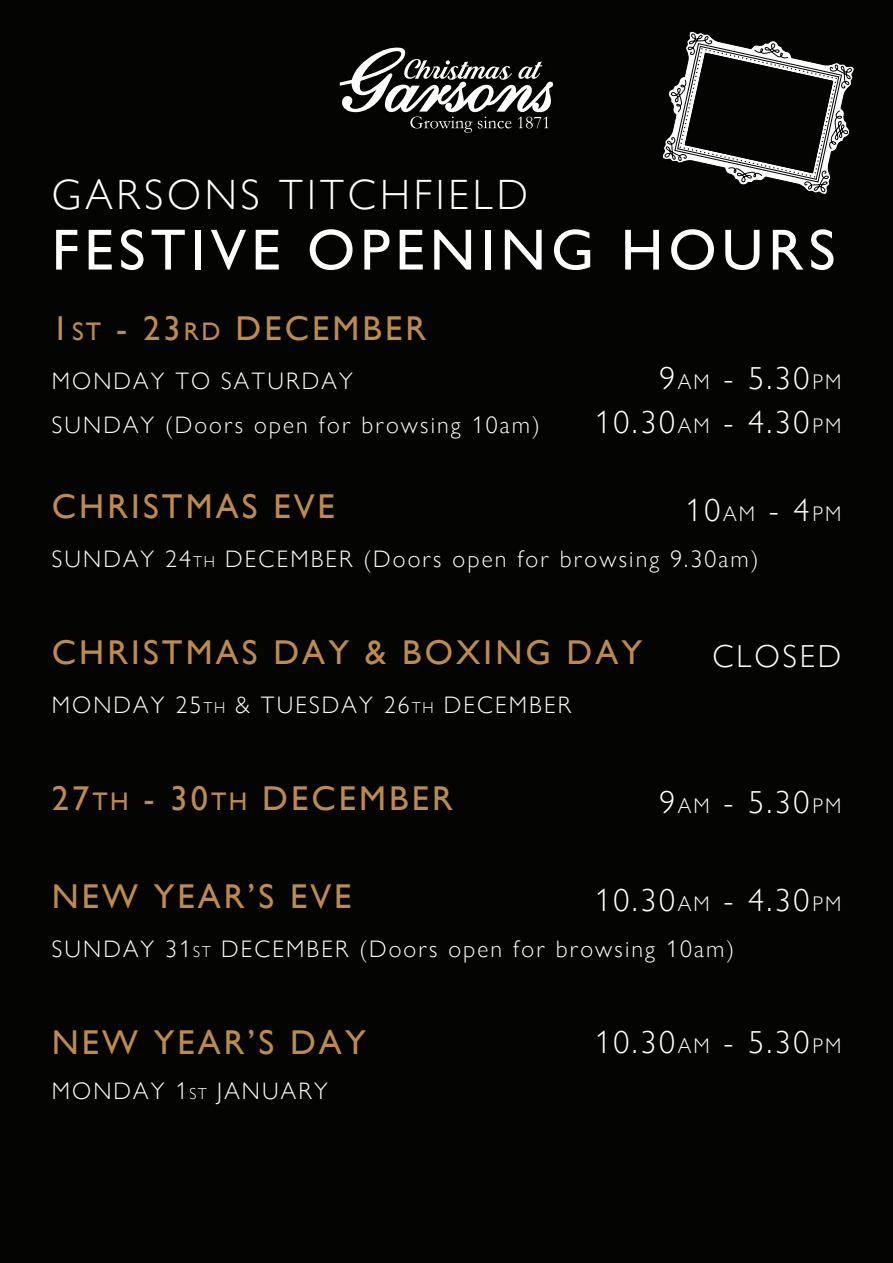
<style>
.page{position:relative;width:893px;height:1263px;background:#fff}
.page>*{position:absolute;margin:0;border:0;box-sizing:border-box;transform-origin:0 0}
.t1{font:58.2px "Gill Sans";letter-spacing:.09em;color:#fff}
.t2{font:300 42.45px "Gill Sans Nova";letter-spacing:.09em;color:#fff}
.t3{font:34.5px "Gill Sans";letter-spacing:.09em;color:#bd8a4f}
.t4{font:300 31.8px/44.5px "Gill Sans Nova";letter-spacing:.09em;color:#fff;text-align:right}
.t5{font:300 23.85px/44.5px "Gill Sans Nova";letter-spacing:.09em;color:#fff}
.s1{font-size:25.5px}
.s2{font-size:21.15px}
.s3{font-size:15.9px}
</style>
<div class="page">
<div style="left:0;top:0;width:892px;height:1263px;background:#040503"></div>
<svg style="left:662px;top:31px;width:192px;height:164px"></svg>
<svg style="left:340px;top:48px;width:213px;height:85px"></svg>
<h2 class="t2" style="left:52px;top:169px;width:478px">GARSONS TITCHFIELD</h2>
<h1 class="t1" style="left:52px;top:216px;width:785px">FESTIVE OPENING HOURS</h1>
<h3 class="t3" style="left:52px;top:308px;width:376px">1<span class="s1">ST</span> - 23<span class="s1">RD</span> DECEMBER</h3>
<p class="t5" style="left:52px;top:358px;width:489px">MONDAY TO SATURDAY<br>SUNDAY (Doors open for browsing 10am)</p>
<h3 class="t4" style="left:595px;top:355px;width:248px">9<span class="s2">AM</span> - 5.30<span class="s2">PM<br></span>10.30<span class="s2">AM</span> - 4.30<span class="s2">PM</span></h3>
<h3 class="t3" style="left:52px;top:486px;width:285px">CHRISTMAS EVE</h3>
<p class="t5" style="left:52px;top:536px;width:708px">SUNDAY 24<span class="s3">TH</span> DECEMBER (Doors open for browsing 9.30am)</p>
<h3 class="t4" style="left:686px;top:488px;width:157px">10<span class="s2">AM</span> - 4<span class="s2">PM</span></h3>
<h3 class="t3" style="left:52px;top:632px;width:592px">CHRISTMAS DAY &amp; BOXING DAY</h3>
<p class="t5" style="left:52px;top:682px;width:521px">MONDAY 25<span class="s3">TH</span> &amp; TUESDAY 26<span class="s3">TH</span> DECEMBER</p>
<h3 class="t4" style="left:712px;top:634px;width:130px">CLOSED</h3>
<h3 class="t3" style="left:52px;top:779px;width:403px">27<span class="s1">TH</span> - 30<span class="s1">TH</span> DECEMBER</h3>
<h3 class="t4" style="left:659px;top:780px;width:184px">9<span class="s2">AM</span> - 5.30<span class="s2">PM</span></h3>
<h3 class="t3" style="left:52px;top:876px;width:301px">NEW YEAR’S EVE</h3>
<p class="t5" style="left:52px;top:926px;width:684px">SUNDAY 31<span class="s3">ST</span> DECEMBER (Doors open for browsing 10am)</p>
<h3 class="t4" style="left:595px;top:877px;width:248px">10.30<span class="s2">AM</span> - 4.30<span class="s2">PM</span></h3>
<h3 class="t3" style="left:52px;top:1022px;width:316px">NEW YEAR’S DAY</h3>
<p class="t5" style="left:52px;top:1068px;width:278px">MONDAY 1<span class="s3">ST</span> JANUARY</p>
<h3 class="t4" style="left:595px;top:1019px;width:248px">10.30<span class="s2">AM</span> - 5.30<span class="s2">PM</span></h3>
</div>
